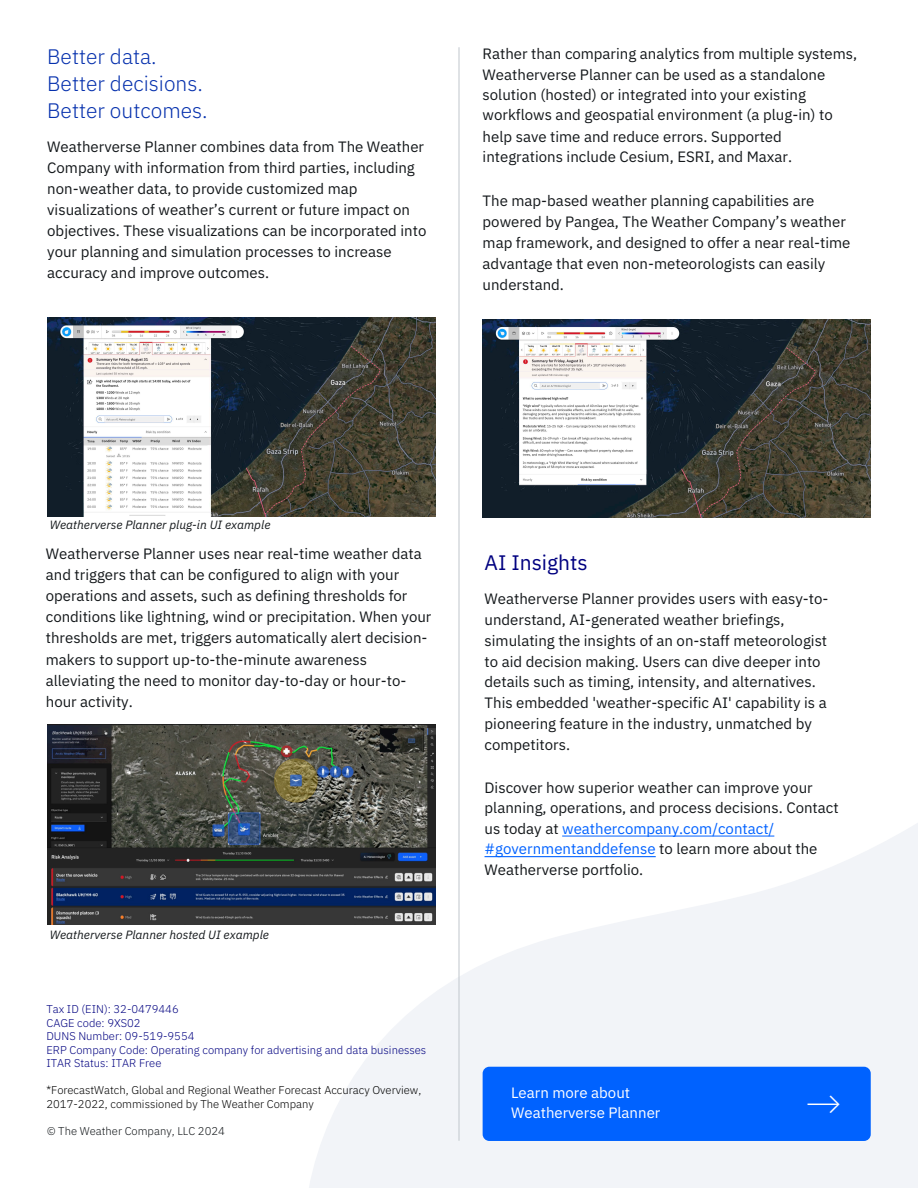
<style>
.page{position:relative;width:918px;height:1188px;background:#fff}
.page>*{position:absolute;margin:0;border:0;box-sizing:border-box;transform-origin:0 0}
.t1{font:200 45px "IBM Plex Sans";color:#fff}
.body{font:300 21px/27px "IBM Plex Sans";color:#0530ad}
.body-2{font:21px "IBM Plex Sans";color:#000080}
.body-3{font:15px/21px "IBM Plex Sans";color:#13171a}
.body-4{font:15px/20.4px "IBM Plex Sans";color:#fff}
.t2{font:italic 12px "IBM Plex Sans";color:#13171a}
.t3{font:300 11.25px/13.5px "IBM Plex Sans";color:#000080}
.t4{font:300 11.25px/14.1px "IBM Plex Sans";color:#000}
.t5{font:300 11.25px "IBM Plex Sans";color:#13171a}
.s1{color:#0062ff}
</style>
<div class="page">
<svg style="left:247px;top:728px;width:671px;height:460px;fill:#f2f4f8"></svg>
<hr style="left:459px;top:47px;width:1px;height:1094px;background:#c1c7cd">
<img style="left:47px;top:725px;width:388px;height:199px">
<img style="left:483px;top:320px;width:387px;height:198px">
<div style="left:483px;top:1067px;width:388px;height:74px;background:#0062ff;border-radius:7px"></div>
<img style="left:47px;top:318px;width:388px;height:199px">
<hr style="left:562px;top:836px;width:212px;height:1px;background:#0062ff">
<hr style="left:485px;top:856px;width:171px;height:1px;background:#0062ff">
<p class="body" style="left:47px;top:41px;width:162px">Better data.<br>Better decisions.<br>Better outcomes.</p>
<p class="body-3" style="left:47px;top:135px;width:381px">Weatherverse Planner combines data from The Weather Company with information from third parties, including non-weather data, to provide customized map visualizations of weather’s current or future impact on objectives. These visualizations can be incorporated into your planning and simulation processes to increase accuracy and improve outcomes.</p>
<p class="body-3" style="left:483px;top:42px;width:376px">Rather than comparing analytics from multiple systems, Weatherverse Planner can be used as a standalone solution (hosted) or integrated into your existing workflows and geospatial environment (a plug-in) to help save time and reduce errors. Supported integrations include Cesium, ESRI, and Maxar.</p>
<p class="body-3" style="left:483px;top:189px;width:369px">The map-based weather planning capabilities are powered by Pangea, The Weather Company’s weather map framework, and designed to offer a near real-time advantage that even non-meteorologists can easily understand.</p>
<p class="t2" style="left:50px;top:516px;width:222px">Weatherverse Planner plug-in UI example</p>
<p class="body-3" style="left:46px;top:542px;width:387px">Weatherverse Planner uses near real-time weather data and triggers that can be configured to align with your operations and assets, such as defining thresholds for conditions like lightning, wind or precipitation. When your thresholds are met, triggers automatically alert decision&shy;makers to support up-to-the-minute awareness alleviating the need to monitor day-to-day or hour-to&shy;hour activity.</p>
<p class="t2" style="left:50px;top:925px;width:221px">Weatherverse Planner hosted UI example</p>
<p class="t3" style="left:46px;top:1002px;width:381px">Tax ID (EIN): 32-0479446<br>CAGE code: 9XS02<br>DUNS Number: 09-519-9554<br>ERP Company Code: Operating company for advertising and data businesses<br>ITAR Status: ITAR Free</p>
<p class="t4" style="left:46px;top:1082px;width:376px">*ForecastWatch, Global and Regional Weather Forecast Accuracy Overview,<br>2017-2022, commissioned by The Weather Company</p>
<p class="t5" style="left:47px;top:1123px;width:179px">© The Weather Company, LLC 2024</p>
<p class="body-2" style="left:485px;top:547px;width:105px">AI Insights</p>
<p class="body-3" style="left:485px;top:587px;width:346px">Weatherverse Planner provides users with easy-to&shy;understand, AI-generated weather briefings, simulating the insights of an on-staff meteorologist to aid decision making. Users can dive deeper into details such as timing, intensity, and alternatives.<br>This embedded 'weather-specific AI' capability is a pioneering feature in the industry, unmatched by competitors.</p>
<p class="body-3" style="left:485px;top:776px;width:356px">Discover how superior weather can improve your planning, operations, and process decisions. Contact us today at <span class="s1">weathercompany.com/contact/ #governmentanddefense</span> to learn more about the Weatherverse portfolio.</p>
<p class="body-4" style="left:511px;top:1081px;width:151px">Learn more about<br>Weatherverse Planner</p>
<p class="t1" style="left:806px;top:1071px;width:36px">→</p>
</div>
